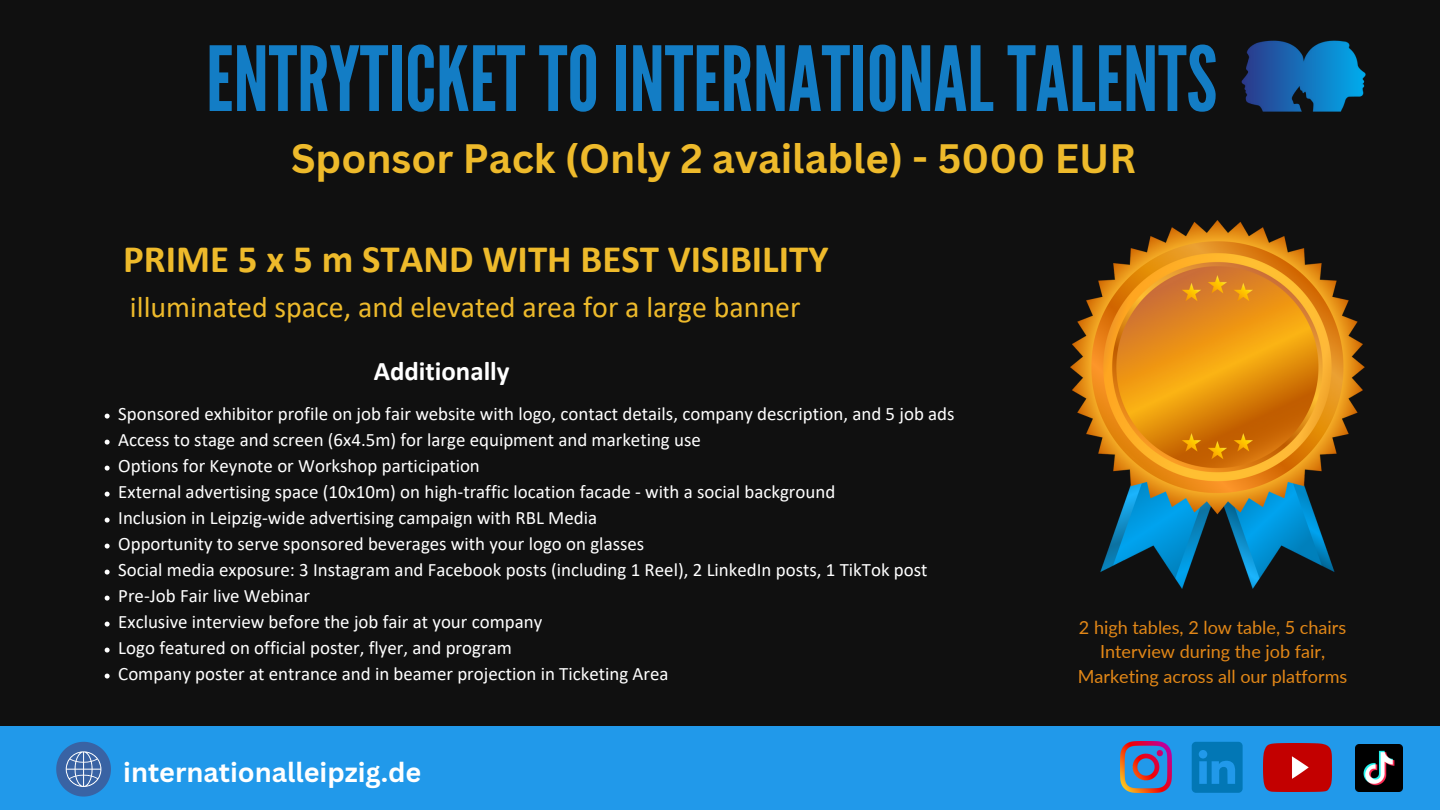
<style>
.page{position:relative;width:1440px;height:810px;background:#101010}
.page>*{position:absolute;margin:0;border:0;box-sizing:border-box;transform-origin:0 0}
.t1{font:89.5px "League Gothic";color:#137dc5}
.t2{font:700 40px "Canva Sans";color:#eeba2b}
.t3{font:700 38.9px "Calibri";color:#eeba2b}
.t4{font:29.9px "Calibri";color:#eeba2b}
.t5{font:700 27px "Canva Sans";color:#fff}
.t6{font:700 26.9px "Calibri";color:#fff}
.t7{font:18.9px "Calibri";color:#fff}
.t8{font:18px/24.7px "Lato";color:#e28717;text-align:center}
</style>
<div class="page">
<img style="left:1070px;top:221px;width:295px;height:368px">
<svg style="left:105px;top:414px;width:5px;height:5px"></svg>
<svg style="left:105px;top:440px;width:5px;height:5px"></svg>
<svg style="left:105px;top:466px;width:5px;height:5px"></svg>
<svg style="left:105px;top:492px;width:5px;height:5px"></svg>
<svg style="left:105px;top:518px;width:5px;height:5px"></svg>
<svg style="left:105px;top:544px;width:5px;height:5px"></svg>
<svg style="left:105px;top:570px;width:5px;height:5px"></svg>
<svg style="left:105px;top:596px;width:5px;height:5px"></svg>
<svg style="left:105px;top:622px;width:5px;height:5px"></svg>
<svg style="left:105px;top:648px;width:5px;height:5px"></svg>
<svg style="left:105px;top:674px;width:5px;height:5px"></svg>
<div style="left:0;top:727px;width:1440px;height:83px;background:#2199ea"></div>
<svg style="left:56px;top:742px;width:55px;height:55px"></svg>
<img style="left:1120px;top:742px;width:51px;height:51px">
<svg style="left:1192px;top:742px;width:51px;height:51px"></svg>
<img style="left:1263px;top:744px;width:68px;height:48px">
<img style="left:1355px;top:744px;width:47px;height:48px">
<img style="left:1241px;top:40px;width:125px;height:72px">
<p class="t1" style="left:206px;top:27px;width:1013px">ENTRYTICKETTOINTERNATIONALTALENTS</p>
<p class="t2" style="left:291px;top:130px;width:847px">Sponsor Pack (Only 2 available) - 5000 EUR</p>
<p class="t3" style="left:123px;top:243px;width:707px">PRIME 5 x 5 m STAND WITH BEST VISIBILITY</p>
<p class="t4" style="left:130px;top:295px;width:672px">illuminated space, and elevated area for a large banner</p>
<p class="t6" style="left:374px;top:360px;width:137px">Additionally</p>
<p class="t7" style="left:118px;top:406px;width:838px">Sponsored exhibitor profile on job fair website with logo, contact details, company description, and 5 job ads</p>
<p class="t7" style="left:118px;top:432px;width:584px">Access to stage and screen (6x4.5m) for large equipment and marketing use</p>
<p class="t7" style="left:118px;top:458px;width:363px">Options for Keynote or Workshop participation</p>
<p class="t7" style="left:118px;top:484px;width:719px">External advertising space (10x10m) on high-traffic location facade - with a social background</p>
<p class="t7" style="left:118px;top:510px;width:480px">Inclusion in Leipzig-wide advertising campaign with RBL Media</p>
<p class="t7" style="left:118px;top:536px;width:528px">Opportunity to serve sponsored beverages with your logo on glasses</p>
<p class="t7" style="left:118px;top:562px;width:811px">Social media exposure: 3 Instagram and Facebook posts (including 1 Reel), 2 LinkedIn posts, 1 TikTok post</p>
<p class="t7" style="left:118px;top:588px;width:193px">Pre-Job Fair live Webinar</p>
<p class="t7" style="left:118px;top:614px;width:426px">Exclusive interview before the job fair at your company</p>
<p class="t7" style="left:118px;top:640px;width:395px">Logo featured on official poster, flyer, and program</p>
<p class="t7" style="left:118px;top:666px;width:552px">Company poster at entrance and in beamer projection in Ticketing Area</p>
<p class="t5" style="left:123px;top:754px;width:300px">internationalleipzig.de</p>
<p class="t8" style="left:1079px;top:614px;width:269px">2 high tables, 2 low table, 5 chairs</p>
<p class="t8" style="left:1078px;top:639px;width:271px">Interview during the job fair,<br>Marketing across all our platforms</p>
</div>
